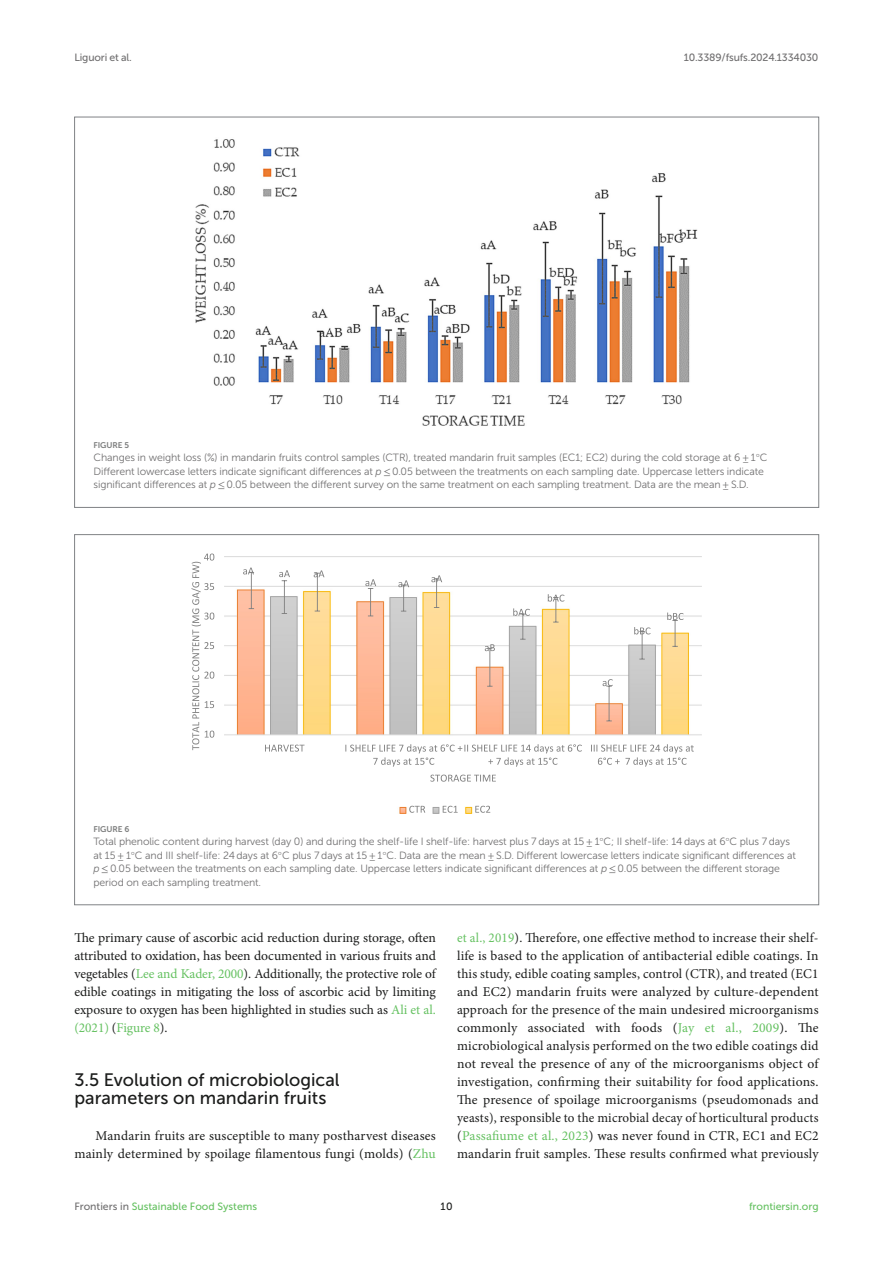
<style>
.page{position:relative;width:893px;height:1263px;background:#fff}
.page>*{position:absolute;margin:0;border:0;box-sizing:border-box;transform-origin:0 0}
.HEAD_2{font:18px/18px "Museo Sans 500";color:#1b1c1b}
.TEXT_FLUSH{font:13.5px/18px "Minion Pro";letter-spacing:.015em;color:#1b1c1b;text-align:right}
.TEXT{font:13.5px/18px "Minion Pro";letter-spacing:-.005em;color:#1b1c1b;text-align:justify}
.FIG_LEG{font:10.5px/13.5px "Museo Sans 300";letter-spacing:-.01em;color:#706f70}
.t1{font:10.5px "Museo Sans 500";color:#65c161}
.t2{font:10.5px "Museo Sans 500";letter-spacing:-.015em;color:#706f70}
.t3{font:10.5px "Museo Sans 500";color:#1b1c1b}
.FIG_HD{font:8.25px "Museo Sans 700";letter-spacing:-.01em;color:#7e7f7f}
.s1{font-family:"STIX"}
.s2{font-style:italic}
.s3{font-family:"STIX General"}
.s4{color:#65c161}
.s5{color:#706f70}
</style>
<div class="page">
<img style="left:195px;top:139px;width:503px;height:287px">
<img style="left:225px;top:575px;width:477px;height:238px">
<svg style="left:243px;top:567px;width:11px;height:42px"></svg>
<svg style="left:365px;top:579px;width:11px;height:37px"></svg>
<svg style="left:485px;top:644px;width:10px;height:43px"></svg>
<svg style="left:603px;top:679px;width:10px;height:42px"></svg>
<svg style="left:279px;top:570px;width:11px;height:44px"></svg>
<svg style="left:398px;top:580px;width:11px;height:32px"></svg>
<svg style="left:513px;top:608px;width:17px;height:32px"></svg>
<svg style="left:634px;top:627px;width:16px;height:33px"></svg>
<svg style="left:314px;top:570px;width:10px;height:42px"></svg>
<svg style="left:431px;top:575px;width:11px;height:33px"></svg>
<svg style="left:548px;top:594px;width:16px;height:29px"></svg>
<svg style="left:667px;top:612px;width:16px;height:35px"></svg>
<svg style="left:265px;top:745px;width:40px;height:7px"></svg>
<svg style="left:345px;top:744px;width:237px;height:23px"></svg>
<svg style="left:591px;top:744px;width:103px;height:23px"></svg>
<svg style="left:191px;top:553px;width:23px;height:197px"></svg>
<svg style="left:430px;top:775px;width:66px;height:7px"></svg>
<svg style="left:409px;top:806px;width:16px;height:7px"></svg>
<svg style="left:443px;top:806px;width:15px;height:7px"></svg>
<svg style="left:475px;top:806px;width:15px;height:7px"></svg>
<p class="t2" style="left:74px;top:51px;width:59px">Liguori et al.</p>
<p class="t2" style="left:684px;top:51px;width:136px">10.3389/fsufs.2024.1334030</p>
<p class="FIG_HD" style="left:94px;top:440px;width:37px">FIGURE 5</p>
<p class="FIG_LEG" style="left:94px;top:451px;width:675px">Changes in weight loss (%) in mandarin fruits control samples (CTR), treated mandarin fruit samples (EC1; EC2) during the cold storage at 6 ± 1<span class="s1">°</span>C<br>Different lowercase letters indicate significant differences at <span class="s2">p</span> <span class="s3">≤</span> 0.05 between the treatments on each sampling date. Uppercase letters indicate significant differences at <span class="s2">p</span> <span class="s3">≤</span> 0.05 between the different survey on the same treatment on each sampling treatment. Data are the mean ± S.D.</p>
<p class="FIG_HD" style="left:94px;top:824px;width:37px">FIGURE 6</p>
<p class="FIG_LEG" style="left:94px;top:835px;width:704px">Total phenolic content during harvest (day 0) and during the shelf-life I shelf-life: harvest plus 7 days at 15 ± 1<span class="s1">°</span>C; II shelf-life: 14 days at 6<span class="s1">°</span>C plus 7 days at 15 ± 1<span class="s1">°</span>C and III shelf-life: 24 days at 6<span class="s1">°</span>C plus 7 days at 15 ± 1<span class="s1">°</span>C. Data are the mean ± S.D. Different lowercase letters indicate significant differences at <span class="s2">p</span> <span class="s3">≤</span> 0.05 between the treatments on each sampling date. Uppercase letters indicate significant differences at <span class="s2">p</span> <span class="s3">≤</span> 0.05 between the different storage period on each sampling treatment.</p>
<p class="TEXT" style="left:74px;top:929px;width:363px">The primary cause of ascorbic acid reduction during storage, often attributed to oxidation, has been documented in various fruits and vegetables (<span class="s4">Lee and Kader, 2000</span>). Additionally, the protective role of edible coatings in mitigating the loss of ascorbic acid by limiting exposure to oxygen has been highlighted in studies such as <span class="s4">Ali et al. (2021)</span> (<span class="s4">Figure 8</span>).</p>
<p class="HEAD_2" style="left:74px;top:1071px;width:267px">3.5 Evolution of microbiological parameters on mandarin fruits</p>
<p class="TEXT_FLUSH" style="left:74px;top:1127px;width:363px">Mandarin fruits are susceptible to many postharvest diseases mainly determined by spoilage filamentous fungi (molds) (<span class="s4">Zhu</span></p>
<p class="TEXT_FLUSH" style="left:457px;top:929px;width:363px;text-align:justify"><span class="s4">et al., 2019</span>). Therefore, one effective method to increase their shelf&shy;life is based to the application of antibacterial edible coatings. In this study, edible coating samples, control (CTR), and treated (EC1 and EC2) mandarin fruits were analyzed by culture-dependent approach for the presence of the main undesired microorganisms commonly associated with foods (<span class="s4">Jay et al., 2009</span>). The microbiological analysis performed on the two edible coatings did not reveal the presence of any of the microorganisms object of investigation, confirming their suitability for food applications.<br>The presence of spoilage microorganisms (pseudomonads and yeasts), responsible to the microbial decay of horticultural products (<span class="s4">Passafiume et al., 2023</span>) was never found in CTR, EC1 and EC2 mandarin fruit samples. These results confirmed what previously</p>
<p class="t1" style="left:74px;top:1200px;width:184px"><span class="s5">Frontiers in</span> Sustainable Food Systems</p>
<p class="t3" style="left:440px;top:1200px;width:14px">10</p>
<p class="t1" style="left:749px;top:1200px;width:71px">frontiersin.org</p>
</div>
